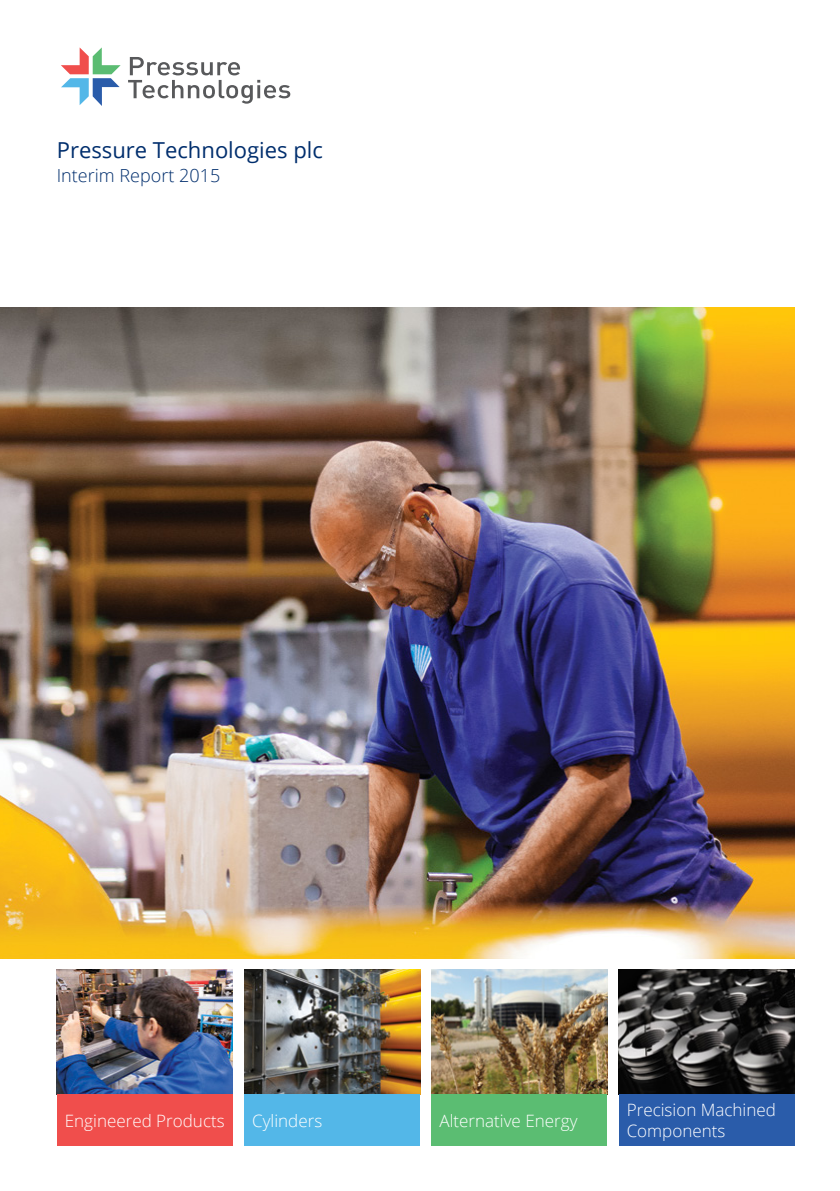
<style>
.page{position:relative;width:840px;height:1191px;background:#fff}
.page>*{position:absolute;margin:0;border:0;box-sizing:border-box;transform-origin:0 0}
.t1{font:22px "Open Sans";color:#002e6d}
.t2{font:300 18px "Open Sans";color:#002e6d}
.t3{font:300 17px/20.4px "Open Sans";color:#fff}
</style>
<div class="page">
<svg style="left:128px;top:57px;width:162px;height:47px"></svg>
<svg style="left:61px;top:47px;width:59px;height:59px"></svg>
<img style="left:0;top:307px;width:794px;height:651px">
<img style="left:57px;top:969px;width:175px;height:125px">
<img style="left:244px;top:969px;width:176px;height:125px">
<img style="left:431px;top:969px;width:176px;height:125px">
<img style="left:618px;top:969px;width:176px;height:125px">
<div style="left:57px;top:1094px;width:175px;height:51px;background:#f04e4c"></div>
<div style="left:244px;top:1094px;width:176px;height:51px;background:#53b7e8"></div>
<div style="left:431px;top:1094px;width:176px;height:51px;background:#5bbd72"></div>
<div style="left:618px;top:1094px;width:176px;height:51px;background:#2a5caa"></div>
<p class="t1" style="left:57px;top:134px;width:267px">Pressure Technologies plc</p>
<p class="t2" style="left:57px;top:163px;width:165px">Interim Report 2015</p>
<p class="t3" style="left:65px;top:1109px;width:161px">Engineered Products</p>
<p class="t3" style="left:252px;top:1109px;width:72px">Cylinders</p>
<p class="t3" style="left:439px;top:1109px;width:139px">Alternative Energy</p>
<p class="t3" style="left:626px;top:1099px;width:151px">Precision Machined<br>Components</p>
</div>
